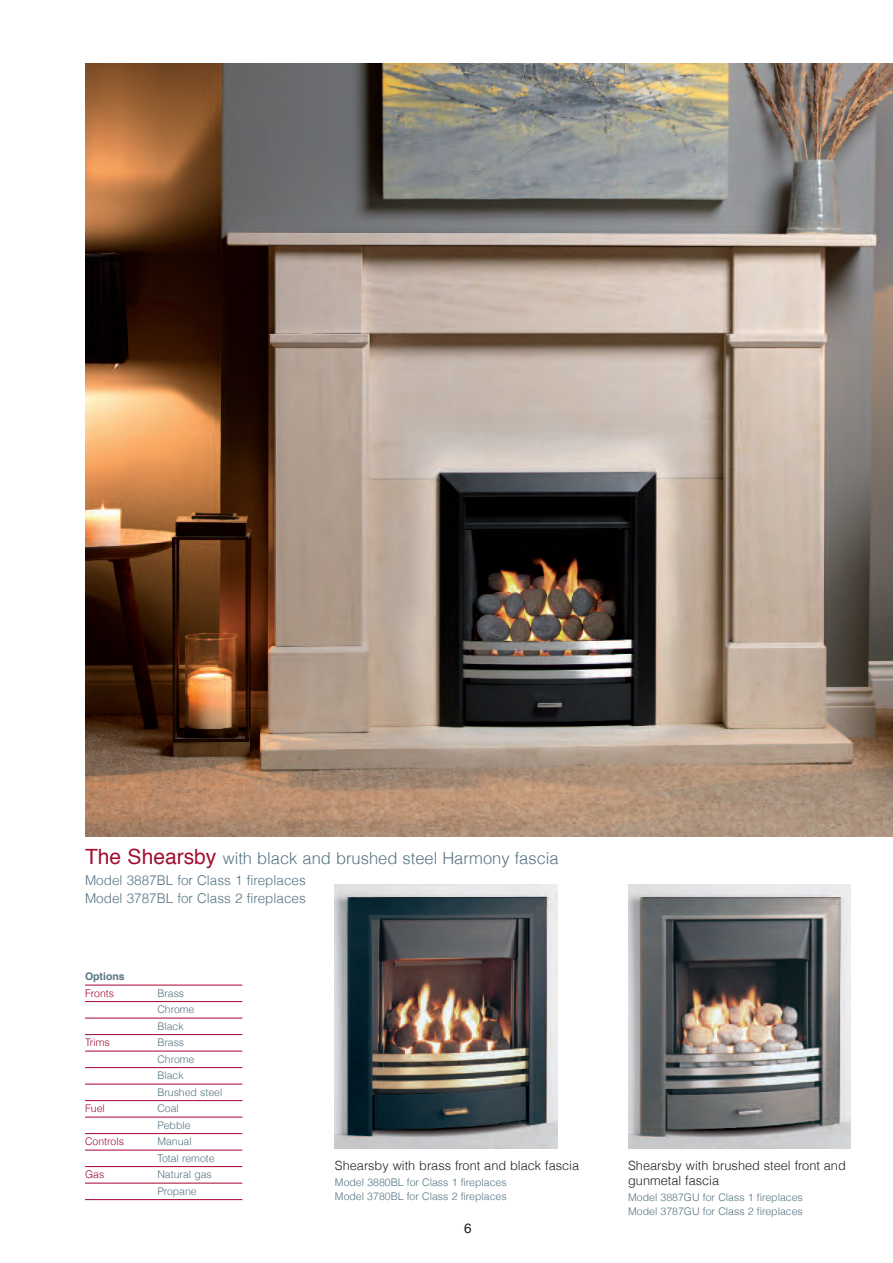
<style>
.page{position:relative;width:893px;height:1263px;background:#fff}
.page>*{position:absolute;margin:0;border:0;box-sizing:border-box;transform-origin:0 0}
.t1{font:300 16.5px "Helvetica";color:#557482}
.t2{font:300 13.5px/18px "Helvetica";color:#557482}
.t3{font:13.5px "Helvetica";color:#231f20}
.t4{font:300 12.75px/15px "Helvetica";color:#231f20}
.t5{font:300 10.5px/16.5px "Helvetica";color:#557482}
.t6{font:300 10.5px "Helvetica";color:#a20e32}
.t7{font:700 10.5px "Helvetica";color:#557482}
.s1{font-weight:400;font-size:21px;color:#a20e32}
</style>
<div class="page">
<img style="left:85px;top:64px;width:808px;height:772px">
<img style="left:335px;top:884px;width:222px;height:264px">
<img style="left:628px;top:884px;width:222px;height:264px">
<hr style="left:85px;top:985px;width:157px;height:1px;background:#a90332">
<hr style="left:85px;top:1001px;width:157px;height:1px;background:#a90332">
<hr style="left:85px;top:1018px;width:157px;height:1px;background:#a90332">
<hr style="left:85px;top:1034px;width:157px;height:1px;background:#a90332">
<hr style="left:85px;top:1051px;width:157px;height:1px;background:#a90332">
<hr style="left:85px;top:1067px;width:157px;height:1px;background:#a90332">
<hr style="left:85px;top:1084px;width:157px;height:1px;background:#a90332">
<hr style="left:85px;top:1100px;width:157px;height:1px;background:#a90332">
<hr style="left:85px;top:1117px;width:157px;height:1px;background:#a90332">
<hr style="left:85px;top:1133px;width:157px;height:1px;background:#a90332">
<hr style="left:85px;top:1150px;width:157px;height:1px;background:#a90332">
<hr style="left:85px;top:1166px;width:157px;height:1px;background:#a90332">
<hr style="left:85px;top:1183px;width:157px;height:1px;background:#a90332">
<hr style="left:85px;top:1199px;width:157px;height:1px;background:#a90332">
<h1 class="t1" style="left:85px;top:851px;width:475px"><span class="s1">The Shearsby</span> with black and brushed steel Harmony fascia</h1>
<p class="t2" style="left:85px;top:872px;width:222px">Model 3887BL for Class 1 fireplaces<br>Model 3787BL for Class 2 fireplaces</p>
<p class="t7" style="left:85px;top:972px;width:41px">Options</p>
<p class="t6" style="left:85px;top:989px;width:30px">Fronts</p>
<p class="t5" style="left:157px;top:986px;width:39px">Brass<br>Chrome<br>Black</p>
<p class="t6" style="left:85px;top:1038px;width:26px">Trims</p>
<p class="t5" style="left:157px;top:1035px;width:67px">Brass<br>Chrome<br>Black<br>Brushed steel</p>
<p class="t6" style="left:85px;top:1104px;width:21px">Fuel</p>
<p class="t5" style="left:157px;top:1101px;width:35px">Coal<br>Pebble</p>
<p class="t6" style="left:85px;top:1137px;width:40px">Controls</p>
<p class="t5" style="left:157px;top:1134px;width:59px">Manual<br>Total remote</p>
<p class="t6" style="left:85px;top:1170px;width:21px">Gas</p>
<p class="t5" style="left:157px;top:1167px;width:56px">Natural gas<br>Propane</p>
<p class="t4" style="left:335px;top:1158px;width:246px">Shearsby with brass front and black fascia</p>
<p class="t5" style="left:335px;top:1176px;width:173px;line-height:13.5px">Model 3880BL for Class 1 fireplaces<br>Model 3780BL for Class 2 fireplaces</p>
<p class="t3" style="left:464px;top:1222px;width:9px">6</p>
<p class="t4" style="left:628px;top:1158px;width:219px">Shearsby with brushed steel front and gunmetal fascia</p>
<p class="t5" style="left:628px;top:1191px;width:176px;line-height:13.5px">Model 3887GU for Class 1 fireplaces<br>Model 3787GU for Class 2 fireplaces</p>
</div>
